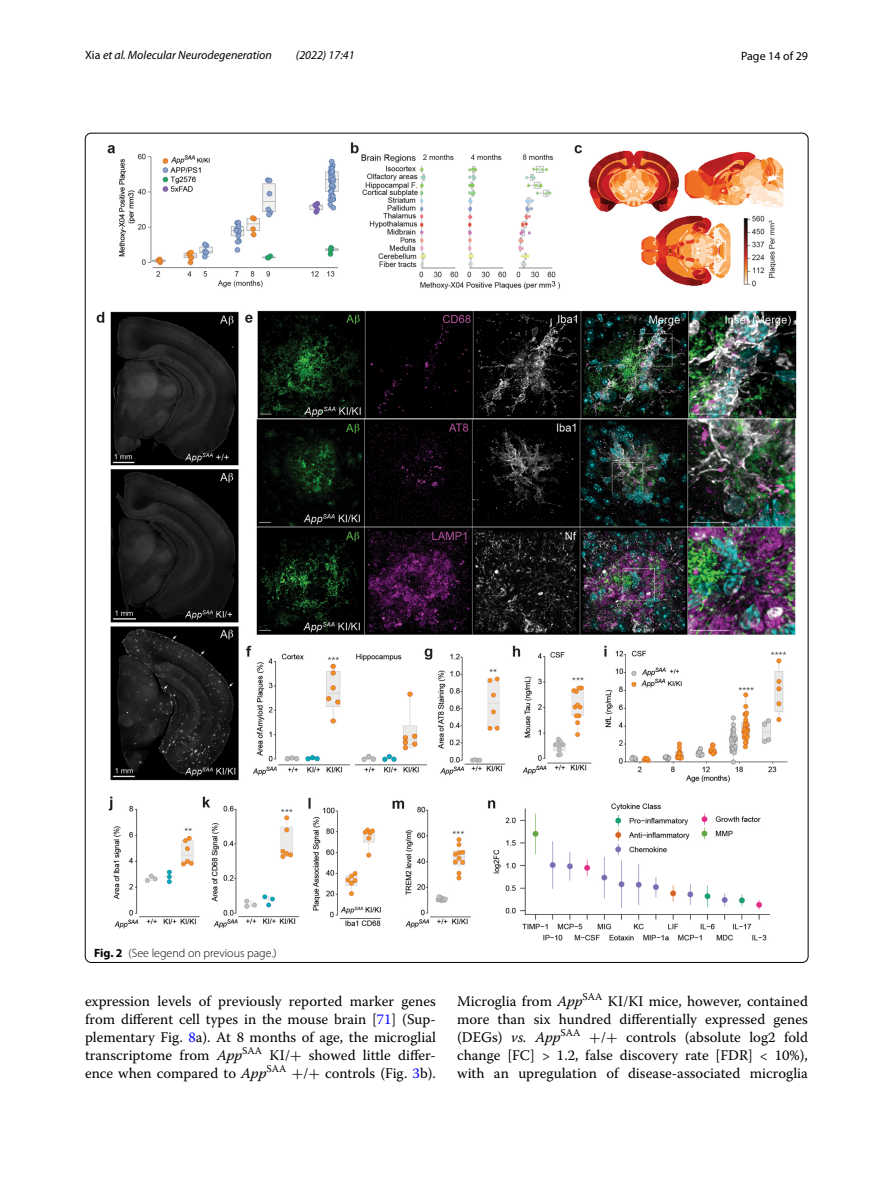
<style>
.page{position:relative;width:893px;height:1187px;background:#fff}
.page>*{position:absolute;margin:0;border:0;box-sizing:border-box;transform-origin:0 0}
.t1{font:14.7px/18px "Warnock Pro";color:#000;text-align:justify}
.t2{font:italic 12px "Myriad Pro";color:#000}
.t3{font:300 12px "Myriad Pro";color:#000}
.t4{font:12px "Myriad Pro";color:#000}
.s1{font-style:normal}
.s2{font-weight:700}
.s3{color:#00f}
.s4{font-style:italic}
.s5{font-family:"MTSY"}
</style>
<div class="page">
<img style="left:96px;top:142px;width:701px;height:799px">
<p class="t2" style="left:85px;top:48px;width:188px"><span class="s1">Xia</span> et al. Molecular Neurodegeneration</p>
<p class="t2" style="left:296px;top:48px;width:60px">(2022) 17:41</p>
<p class="t4" style="left:741px;top:48px;width:68px">Page 14 of 29</p>
<p class="t3" style="left:94px;top:945px;width:184px"><span class="s2">Fig. 2</span> (See legend on previous page.)</p>
<p class="t1" style="left:85px;top:991px;width:352px">expression levels of previously reported marker genes from different cell types in the mouse brain [<span class="s3">71</span>] (Sup&shy;plementary Fig. <span class="s3">8</span>a). At 8 months of age, the microglial transcriptome from <span class="s4">App</span><sup>SAA</sup> KI/<span class="s5">+</span> showed little differ&shy;ence when compared to <span class="s4">App</span><sup>SAA</sup> <span class="s5">+</span>/<span class="s5">+</span> controls (Fig. <span class="s3">3</span>b).</p>
<p class="t1" style="left:457px;top:991px;width:352px">Microglia from <span class="s4">App</span><sup>SAA</sup> KI/KI mice, however, contained more than six hundred differentially expressed genes (DEGs) <span class="s4">vs. App</span><sup>SAA</sup> <span class="s5">+</span>/<span class="s5">+</span> controls (absolute log2 fold change [FC] &gt; 1.2, false discovery rate [FDR] &lt; 10%), with an upregulation of disease-associated microglia</p>
</div>
